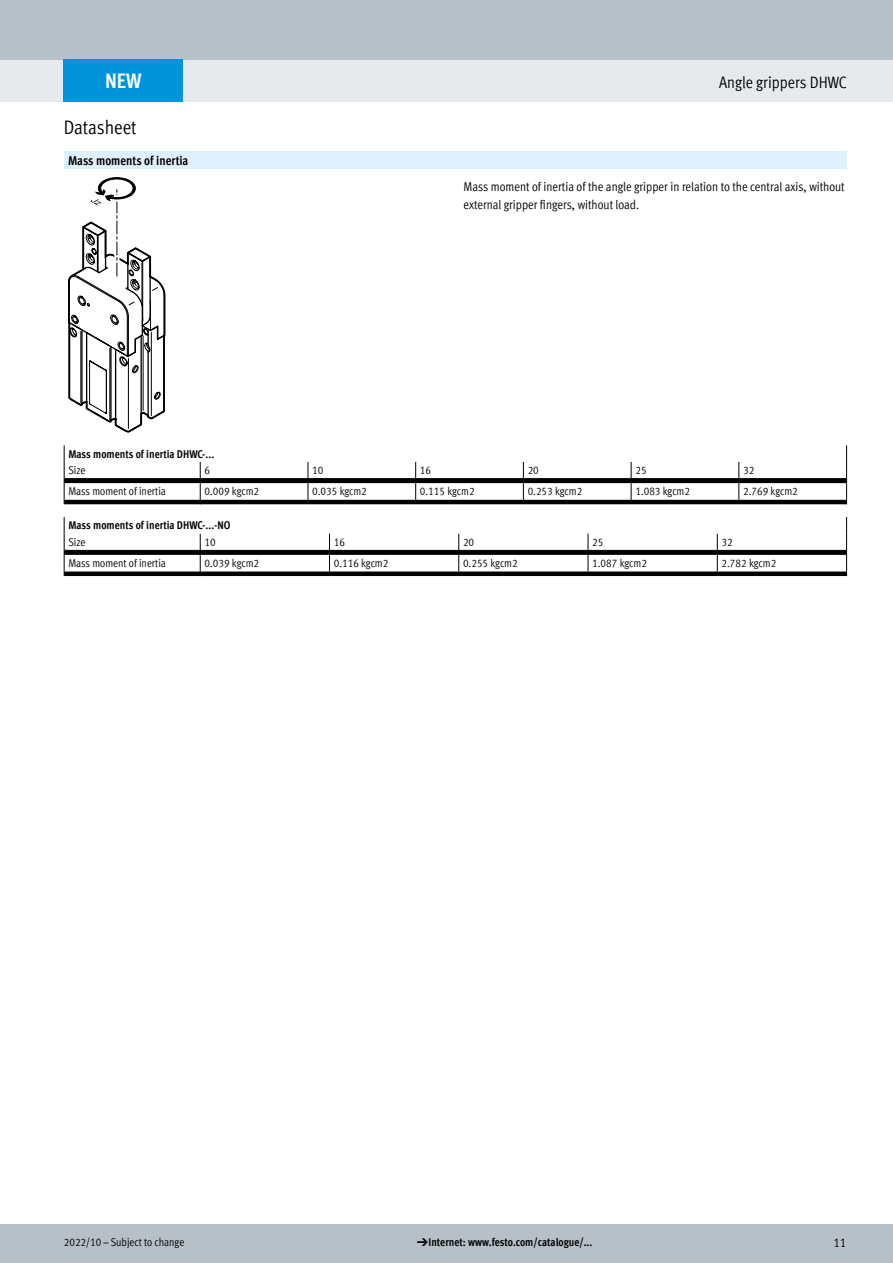
<style>
.page{position:relative;width:893px;height:1263px;background:#fff}
.page>*{position:absolute;margin:0;border:0;box-sizing:border-box;transform-origin:0 0}
.t1{font:700 21px "Meta Cond LF";color:#fff}
.FES_title_section{font:condensed 19.5px "Festo";letter-spacing:-.005em;color:#000}
.FES_title_family{font:condensed 16.5px "Festo";color:#000}
.FES_regular{font:condensed 12.75px/18px "Festo";color:#000}
.FES_head_1_text{font:700 condensed 12.75px "Festo";color:#000}
.FES_tab_regular{font:condensed 11.25px "Festo";color:#000}
.FES_tab_sub_1{font:700 condensed 11.25px "Festo";color:#000}
.s1{font-family:"Meto Pict 182";font-weight:400;font-stretch:normal}
</style>
<div class="page">
<div style="left:0;top:1225px;width:893px;height:38px;background:#b6c0c6"></div>
<div style="left:0;top:60px;width:893px;height:42px;background:#e7eaec"></div>
<div style="left:0;top:0;width:893px;height:60px;background:#b6c0c6"></div>
<div style="left:64px;top:151px;width:782px;height:18px;background:#dff0fc"></div>
<svg style="left:68px;top:177px;width:98px;height:255px"></svg>
<hr style="left:64px;top:479px;width:136px;height:4px;background:#000">
<hr style="left:200px;top:479px;width:647px;height:4px;background:#000">
<hr style="left:64px;top:500px;width:136px;height:4px;background:#000">
<hr style="left:200px;top:500px;width:647px;height:4px;background:#000">
<hr style="left:64px;top:478px;width:136px;height:1px;background:#000">
<hr style="left:200px;top:478px;width:108px;height:1px;background:#000">
<hr style="left:308px;top:478px;width:108px;height:1px;background:#000">
<hr style="left:416px;top:478px;width:107px;height:1px;background:#000">
<hr style="left:523px;top:478px;width:108px;height:1px;background:#000">
<hr style="left:631px;top:478px;width:108px;height:1px;background:#000">
<hr style="left:739px;top:478px;width:108px;height:1px;background:#000">
<svg style="left:308px;top:462px;width:1px;height:38px"></svg>
<svg style="left:415px;top:462px;width:1px;height:38px"></svg>
<svg style="left:523px;top:462px;width:1px;height:38px"></svg>
<svg style="left:631px;top:462px;width:1px;height:38px"></svg>
<svg style="left:738px;top:462px;width:1px;height:38px"></svg>
<svg style="left:200px;top:462px;width:1px;height:38px"></svg>
<svg style="left:846px;top:445px;width:1px;height:55px"></svg>
<svg style="left:64px;top:445px;width:1px;height:59px"></svg>
<div style="left:64px;top:550px;width:136px;height:5px;background:#000"></div>
<div style="left:200px;top:550px;width:647px;height:5px;background:#000"></div>
<div style="left:64px;top:571px;width:136px;height:5px;background:#000"></div>
<div style="left:200px;top:571px;width:647px;height:5px;background:#000"></div>
<svg style="left:329px;top:534px;width:1px;height:37px"></svg>
<svg style="left:458px;top:534px;width:1px;height:37px"></svg>
<svg style="left:588px;top:534px;width:1px;height:37px"></svg>
<svg style="left:717px;top:534px;width:1px;height:37px"></svg>
<svg style="left:200px;top:534px;width:1px;height:38px"></svg>
<svg style="left:846px;top:517px;width:1px;height:55px"></svg>
<svg style="left:64px;top:517px;width:1px;height:59px"></svg>
<div style="left:64px;top:60px;width:119px;height:42px;background:#0095db"></div>
<p class="t1" style="left:105px;top:67px;width:38px">NEW</p>
<p class="FES_title_section" style="left:64px;top:113px;width:74px">Datasheet</p>
<p class="FES_head_1_text" style="left:68px;top:151px;width:122px">Mass moments of inertia</p>
<p class="FES_title_family" style="left:719px;top:71px;width:129px">Angle grippers DHWC</p>
<p class="FES_regular" style="left:463px;top:177px;width:383px">Mass moment of inertia of the angle gripper in relation to the central axis, without external gripper fingers, without load.</p>
<p class="FES_tab_sub_1" style="left:68px;top:445px;width:147px">Mass moments of inertia DHWC-...</p>
<p class="FES_tab_regular" style="left:68px;top:462px;width:19px">Size</p>
<p class="FES_tab_regular" style="left:204px;top:462px;width:7px">6</p>
<p class="FES_tab_regular" style="left:312px;top:462px;width:13px">10</p>
<p class="FES_tab_regular" style="left:420px;top:462px;width:13px">16</p>
<p class="FES_tab_regular" style="left:528px;top:462px;width:13px">20</p>
<p class="FES_tab_regular" style="left:635px;top:462px;width:13px">25</p>
<p class="FES_tab_regular" style="left:743px;top:462px;width:13px">32</p>
<p class="FES_tab_regular" style="left:68px;top:483px;width:99px">Mass moment of inertia</p>
<p class="FES_tab_regular" style="left:204px;top:483px;width:56px">0.009 kgcm2</p>
<p class="FES_tab_regular" style="left:312px;top:483px;width:56px">0.035 kgcm2</p>
<p class="FES_tab_regular" style="left:420px;top:483px;width:56px">0.115 kgcm2</p>
<p class="FES_tab_regular" style="left:528px;top:483px;width:56px">0.253 kgcm2</p>
<p class="FES_tab_regular" style="left:635px;top:483px;width:56px">1.083 kgcm2</p>
<p class="FES_tab_regular" style="left:743px;top:483px;width:56px">2.769 kgcm2</p>
<p class="FES_tab_sub_1" style="left:68px;top:517px;width:164px">Mass moments of inertia DHWC-...-NO</p>
<p class="FES_tab_regular" style="left:68px;top:534px;width:19px">Size</p>
<p class="FES_tab_regular" style="left:204px;top:534px;width:13px">10</p>
<p class="FES_tab_regular" style="left:334px;top:534px;width:13px">16</p>
<p class="FES_tab_regular" style="left:463px;top:534px;width:13px">20</p>
<p class="FES_tab_regular" style="left:592px;top:534px;width:13px">25</p>
<p class="FES_tab_regular" style="left:722px;top:534px;width:13px">32</p>
<p class="FES_tab_regular" style="left:68px;top:555px;width:99px">Mass moment of inertia</p>
<p class="FES_tab_regular" style="left:204px;top:555px;width:56px">0.039 kgcm2</p>
<p class="FES_tab_regular" style="left:334px;top:555px;width:56px">0.116 kgcm2</p>
<p class="FES_tab_regular" style="left:463px;top:555px;width:56px">0.255 kgcm2</p>
<p class="FES_tab_regular" style="left:592px;top:555px;width:56px">1.087 kgcm2</p>
<p class="FES_tab_regular" style="left:722px;top:555px;width:56px">2.782 kgcm2</p>
<p class="FES_tab_regular" style="left:64px;top:1234px;width:122px">2022/10 – Subject to change</p>
<p class="FES_tab_sub_1" style="left:417px;top:1234px;width:177px"><span class="s1">d</span> Internet: www.festo.com/catalogue/...</p>
<p class="FES_regular" style="left:833px;top:1233px;width:14px">11</p>
</div>
